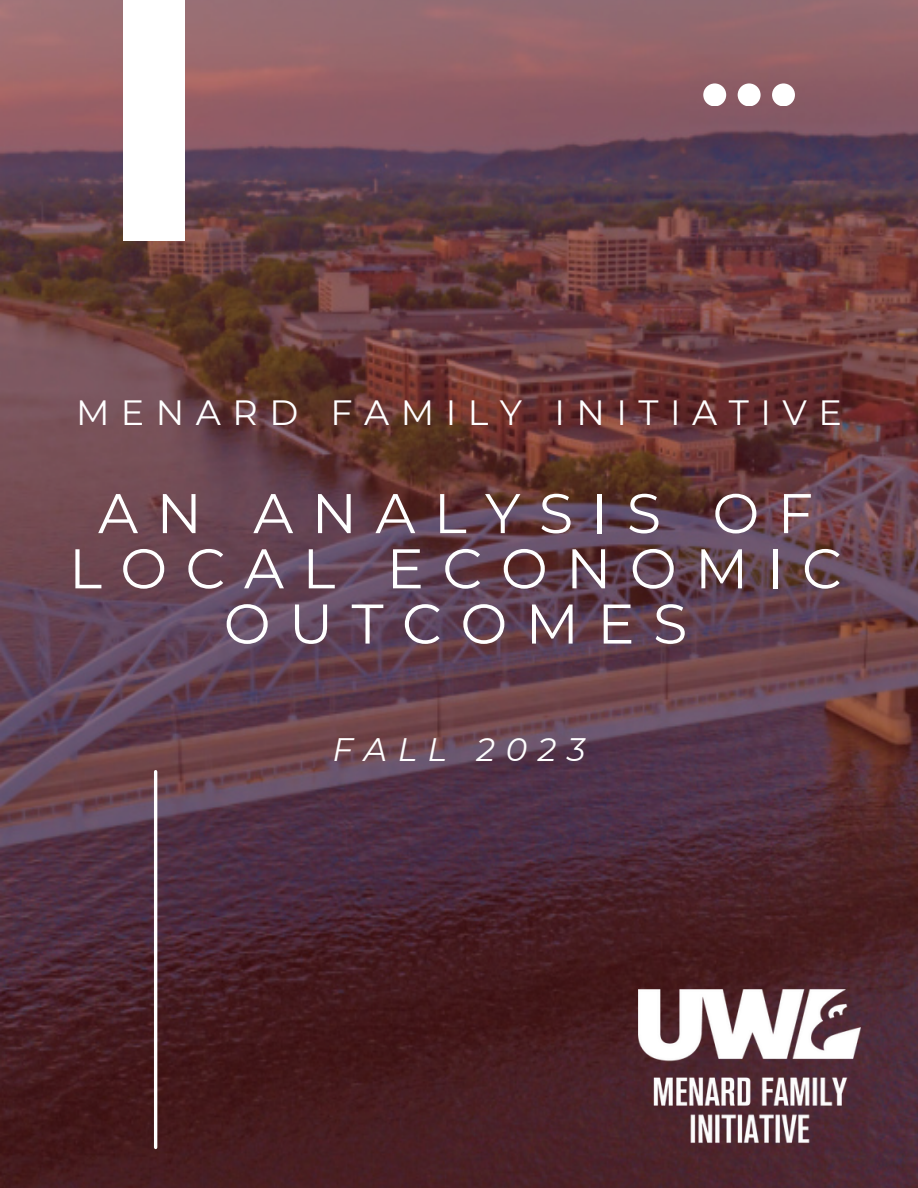
<style>
.page{position:relative;width:918px;height:1188px;background:#fff}
.page>*{position:absolute;margin:0;border:0;box-sizing:border-box;transform-origin:0 0}
.t1{font:55.8px/55.2px "Montserrat";letter-spacing:.33em;color:#fff;text-align:center}
.t2{font:34.95px "Montserrat";letter-spacing:.33em;color:#fff}
.t3{font:italic 32.55px "Montserrat";letter-spacing:.33em;color:#fff}
</style>
<div class="page">
<img style="left:0;top:0;width:918px;height:1188px">
<hr style="left:154px;top:772px;width:3px;height:375px;background:#fff">
<div style="left:123px;top:0;width:62px;height:241px;background:#fff"></div>
<svg style="left:703px;top:83px;width:92px;height:23px"></svg>
<img style="left:638px;top:990px;width:222px;height:161px">
<p class="t2" style="left:76px;top:391px;width:767px">MENARD FAMILY INITIATIVE</p>
<h1 class="t1" style="left:69px;top:486px;width:775px">AN ANALYSIS OF<br>LOCAL ECONOMIC<br>OUTCOMES</h1>
<p class="t3" style="left:333px;top:729px;width:254px">FALL 2023</p>
</div>
